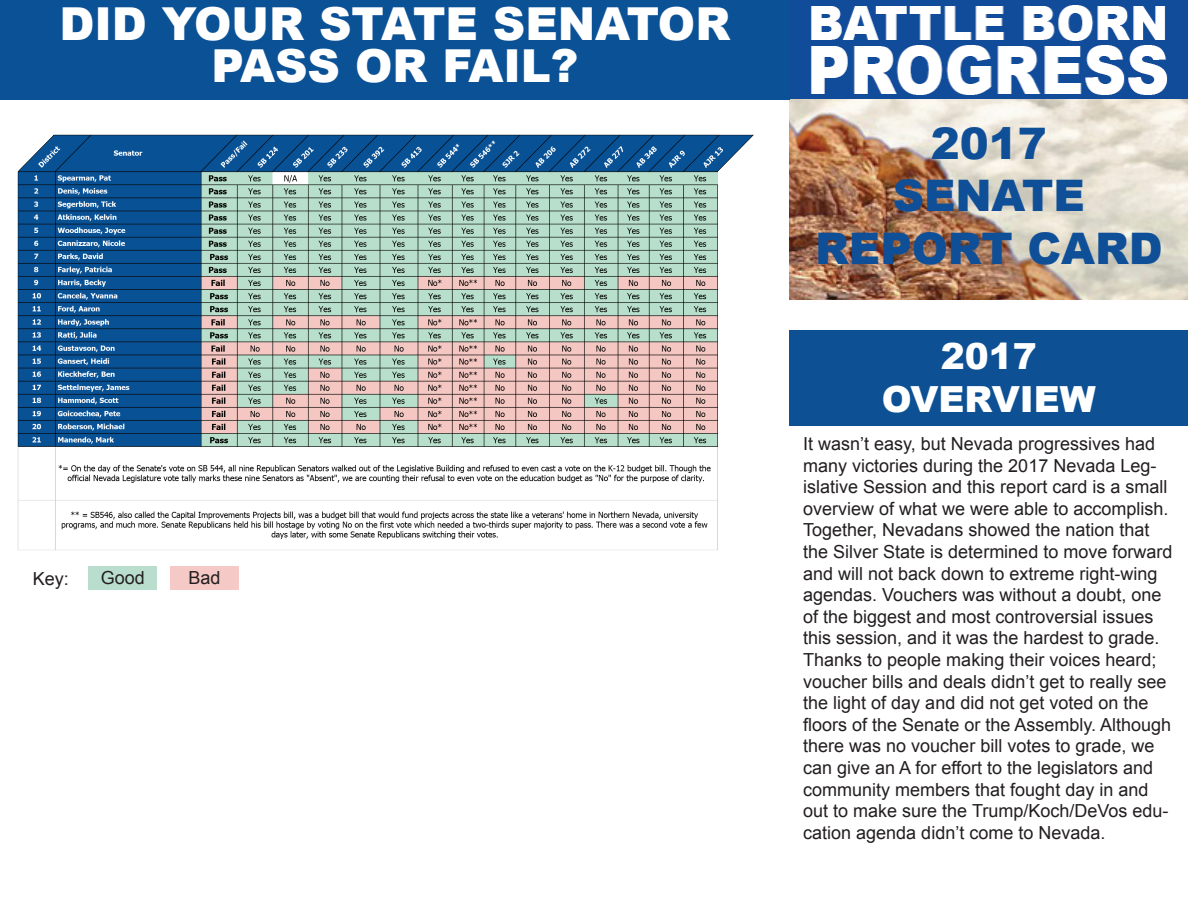
<style>
.page{position:relative;width:1188px;height:918px;background:#fff}
.page>*{position:absolute;margin:0;border:0;box-sizing:border-box;transform-origin:0 0}
.t1{font:900 45.45px/42px "Arial";color:#fff;text-align:center}
.t2{font:900 43.5px/52.2px "Arial";color:#0f4f97;text-align:center}
.t3{font:900 36px/43.2px "Arial";color:#fff;text-align:center}
.t4{font:18px/21.6px "Arial";color:#231f20}
</style>
<div class="page">
<img style="left:790px;top:0;width:398px;height:299px">
<div style="left:790px;top:330px;width:398px;height:96px;background:#0d5194"></div>
<div style="left:0;top:0;width:790px;height:100px;background:#0b5196"></div>
<div style="left:88px;top:566px;width:69px;height:24px;background:#badece"></div>
<div style="left:170px;top:566px;width:69px;height:24px;background:#f5c9c5"></div>
<img style="left:18px;top:134px;width:736px;height:416px">
<h1 class="t1" style="left:59px;top:1px;width:673px">DID YOUR STATE SENATOR<br>PASS OR FAIL?</h1>
<p class="t4" style="left:33px;top:568px;width:38px">Key:</p>
<p class="t4" style="left:101px;top:567px;width:46px">Good</p>
<p class="t4" style="left:189px;top:567px;width:34px">Bad</p>
<h2 class="t2" style="left:815px;top:116px;width:349px">2017<br>SENATE<br>REPORT CARD</h2>
<h3 class="t3" style="left:882px;top:333px;width:215px">2017<br>OVERVIEW</h3>
<p class="t4" style="left:803px;top:433px;width:371px">It wasn’t easy, but Nevada progressives had many victories during the 2017 Nevada Leg&shy;islative Session and this report card is a small overview of what we were able to accomplish.<br>Together, Nevadans showed the nation that the Silver State is determined to move forward and will not back down to extreme right-wing agendas. Vouchers was without a doubt, one of the biggest and most controversial issues this session, and it was the hardest to grade.<br>Thanks to people making their voices heard; voucher bills and deals didn’t get to really see the light of day and did not get voted on the floors of the Senate or the Assembly. Although there was no voucher bill votes to grade, we can give an A for effort to the legislators and community members that fought day in and out to make sure the Trump/Koch/DeVos edu&shy;cation agenda didn’t come to Nevada.</p>
</div>
